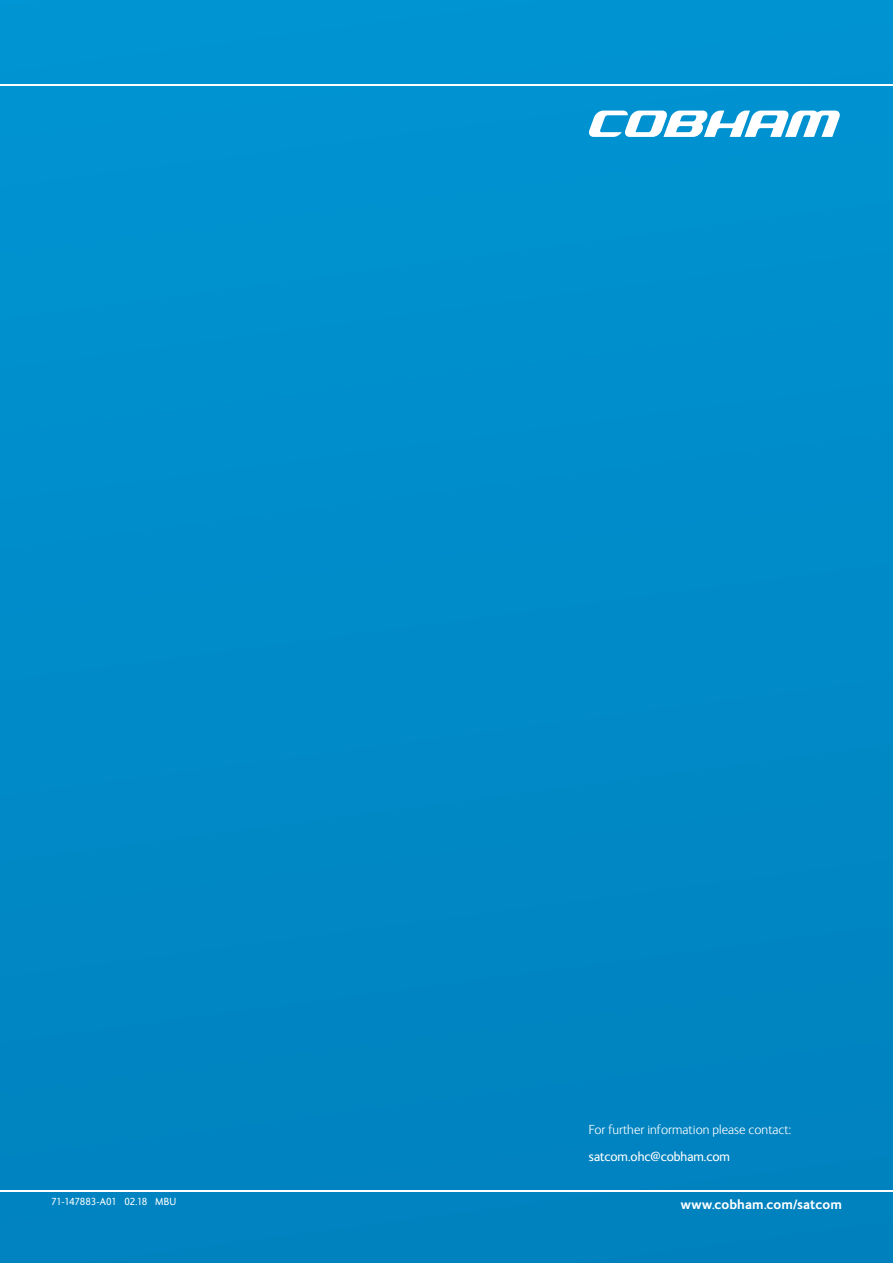
<style>
.page{position:relative;width:893px;height:1263px;background:#008ac8}
.page>*{position:absolute;margin:0;border:0;box-sizing:border-box;transform-origin:0 0}
.t1{font:300 13.5px "FS Ingrid";color:#fff}
.t2{font:700 13.5px "FS Ingrid";letter-spacing:.005em;color:#fff}
.t3{font:13.5px "FS Ingrid";color:#fff}
.t4{font:10.5px "FS Ingrid";letter-spacing:-.015em;color:#fff}
</style>
<div class="page">
<svg style="left:589px;top:111px;width:251px;height:26px"></svg>
<hr style="left:0;top:1191px;width:893px;height:1px;background:#fff">
<hr style="left:0;top:84px;width:893px;height:2px;background:#fff">
<p class="t1" style="left:589px;top:1123px;width:204px">For further information please contact:</p>
<p class="t3" style="left:589px;top:1149px;width:143px">satcom.ohc@cobham.com</p>
<p class="t4" style="left:51px;top:1196px;width:127px">71-147883-A01 02.18 MBU</p>
<p class="t2" style="left:681px;top:1197px;width:163px">www.cobham.com/satcom</p>
</div>
